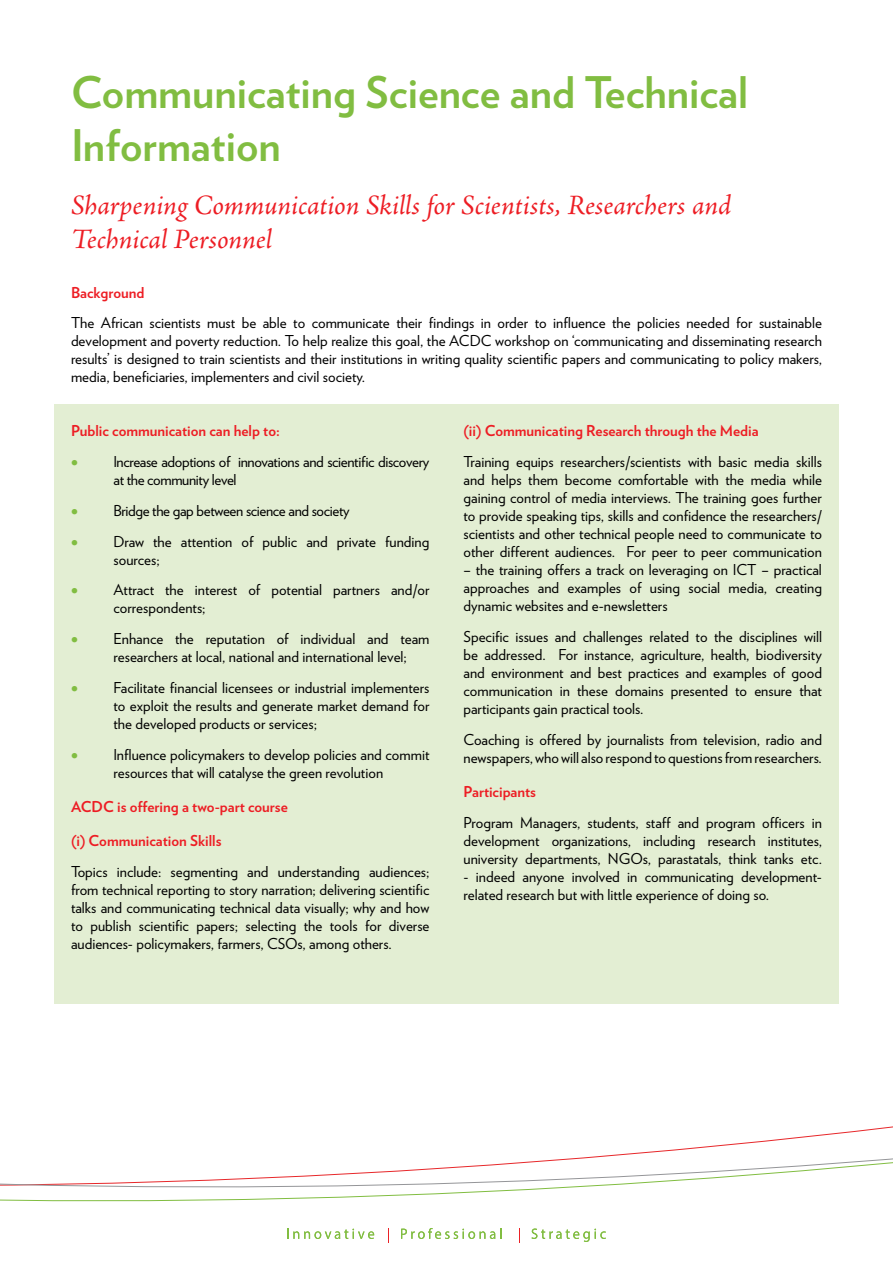
<style>
.page{position:relative;width:893px;height:1263px;background:#fff}
.page>*{position:absolute;margin:0;border:0;box-sizing:border-box;transform-origin:0 0}
.t1{font:700 43.5px/52.2px "Verlag";color:#81bd41}
.t2{font:italic 28.5px/34.2px "Adobe Jenson Pro";letter-spacing:-.005em;color:#ed1d24}
.t3{font:15px/18px "Verlag";color:#000;text-align:justify}
.t4{font:700 15px "Verlag";color:#ed1d24}
.t5{font:15px/18px "Verlag";letter-spacing:-.025em;color:#000}
.s1{color:#81bd41}
</style>
<div class="page">
<svg style="left:0;top:1126px;width:893px;height:117px"></svg>
<svg style="left:287px;top:1229px;width:87px;height:10px"></svg>
<svg style="left:388px;top:1227px;width:1px;height:15px"></svg>
<svg style="left:401px;top:1228px;width:100px;height:11px"></svg>
<svg style="left:519px;top:1227px;width:1px;height:15px"></svg>
<svg style="left:532px;top:1228px;width:74px;height:14px"></svg>
<div style="left:54px;top:405px;width:785px;height:599px;background:#e3eed3"></div>
<h1 class="t1" style="left:71px;top:64px;width:679px">Communicating Science and Technical<br>Information</h1>
<h2 class="t2" style="left:71px;top:190px;width:662px">Sharpening Communication Skills for Scientists, Researchers and<br>Technical Personnel</h2>
<p class="t4" style="left:71px;top:280px;width:75px">Background</p>
<p class="t3" style="left:71px;top:313px;width:752px">The African scientists must be able to communicate their findings in order to influence the policies needed for sustainable development and poverty reduction. To help realize this goal, the ACDC workshop on ‘communicating and disseminating research results’ is designed to train scientists and their institutions in writing quality scientific papers and communicating to policy makers, media, beneficiaries, implementers and civil society.</p>
<p class="t4" style="left:71px;top:419px;width:210px">Public communication can help to:</p>
<p class="t5" style="left:114px;top:452px;width:317px;text-indent:-43px"><span class="s1">•</span> Increase adoptions of innovations and scientific discovery at the community level</p>
<p class="t5" style="left:71px;top:501px;width:280px"><span class="s1">•</span> Bridge the gap between science and society</p>
<p class="t3" style="left:114px;top:531px;width:317px;text-indent:-43px"><span class="s1">•</span> Draw the attention of public and private funding sources;</p>
<p class="t3" style="left:114px;top:580px;width:317px;text-indent:-43px"><span class="s1">•</span> Attract the interest of potential partners and/or correspondents;</p>
<p class="t3" style="left:114px;top:629px;width:317px;text-indent:-43px"><span class="s1">•</span> Enhance the reputation of individual and team researchers at local, national and international level;</p>
<p class="t3" style="left:114px;top:678px;width:317px;text-indent:-43px"><span class="s1">•</span> Facilitate financial licensees or industrial implementers to exploit the results and generate market demand for the developed products or services;</p>
<p class="t3" style="left:71px;top:744px;width:360px;text-align:center"><span class="s1">•</span> Influence policymakers to develop policies and commit resources that will catalyse the green revolution</p>
<p class="t4" style="left:71px;top:795px;width:218px">ACDC is offering a two-part course</p>
<p class="t4" style="left:71px;top:829px;width:152px">(i) Communication Skills</p>
<p class="t3" style="left:71px;top:862px;width:360px">Topics include: segmenting and understanding audiences; from technical reporting to story narration; delivering scientific talks and communicating technical data visually; why and how to publish scientific papers; selecting the tools for diverse audiences- policymakers, farmers, CSOs, among others.</p>
<p class="t4" style="left:463px;top:419px;width:297px">(ii) Communicating Research through the Media</p>
<p class="t3" style="left:463px;top:452px;width:360px">Training equips researchers/scientists with basic media skills and helps them become comfortable with the media while gaining control of media interviews. The training goes further to provide speaking tips, skills and confidence the researchers/ scientists and other technical people need to communicate to other different audiences. For peer to peer communication</p>
<p class="t3" style="left:463px;top:560px;width:360px">– the training offers a track on leveraging on ICT – practical approaches and examples of using social media, creating dynamic websites and e-newsletters</p>
<p class="t3" style="left:463px;top:627px;width:360px">Specific issues and challenges related to the disciplines will be addressed. For instance, agriculture, health, biodiversity and environment and best practices and examples of good communication in these domains presented to ensure that participants gain practical tools.</p>
<p class="t3" style="left:463px;top:729px;width:360px">Coaching is offered by journalists from television, radio and newspapers, who will also respond to questions from researchers.</p>
<p class="t4" style="left:463px;top:780px;width:74px">Participants</p>
<p class="t3" style="left:463px;top:812px;width:360px">Program Managers, students, staff and program officers in development organizations, including research institutes, university departments, NGOs, parastatals, think tanks etc.</p>
<p class="t3" style="left:463px;top:866px;width:360px">- indeed anyone involved in communicating development&shy;related research but with little experience of doing so.</p>
</div>
